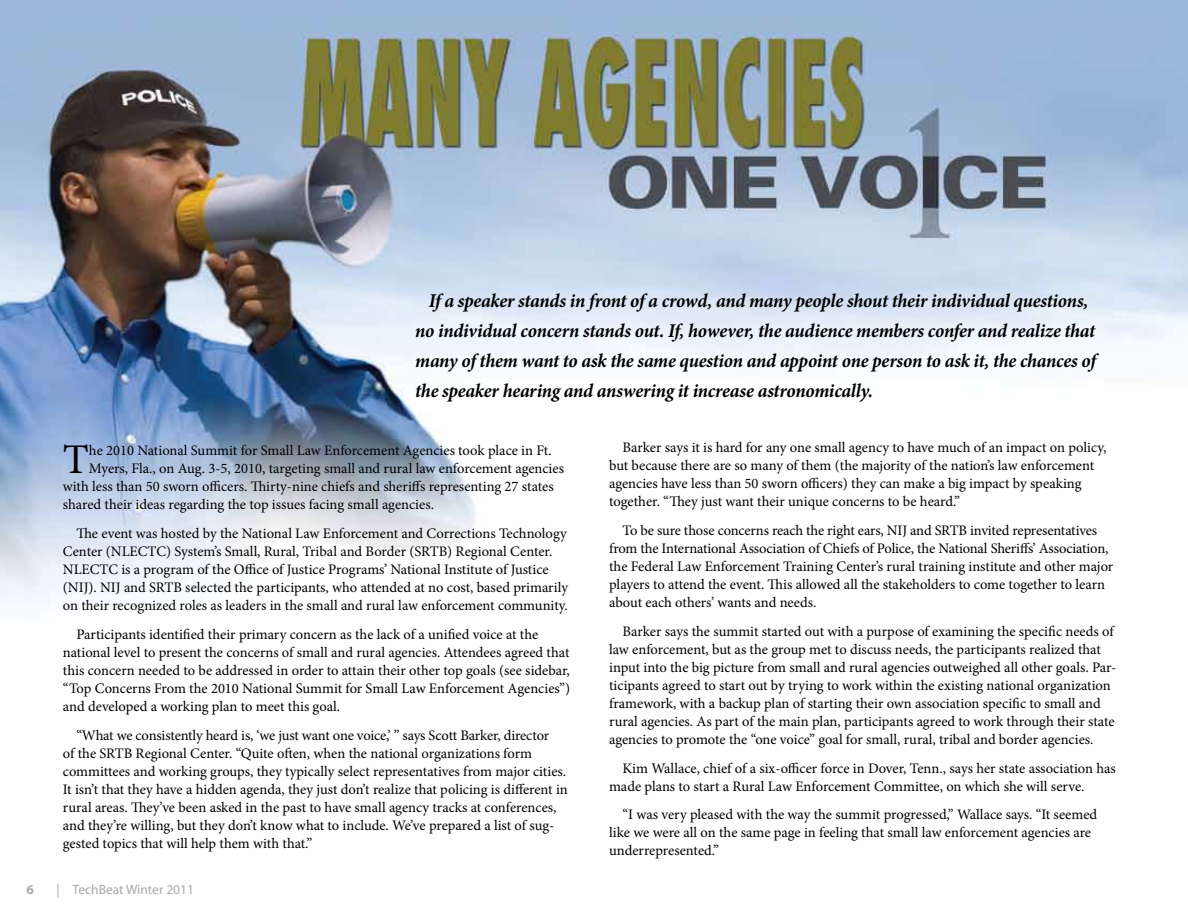
<style>
.page{position:relative;width:1188px;height:918px;background:#fff}
.page>*{position:absolute;margin:0;border:0;box-sizing:border-box;transform-origin:0 0}
.t1{font:42.3px "Minion Pro";color:#000}
.t2{font:italic 700 19.5px/30px "Minion Pro";letter-spacing:-.015em;color:#000;scale:.96 1}
.t3{font:14.55px/18px "Minion Pro";letter-spacing:-.005em;color:#000}
.t4{font:13.5px "Myriad Pro";color:#a7a9ac}
.t5{font:700 13.5px "Myriad Pro";color:#a7a9ac}
</style>
<div class="page">
<img style="left:0;top:0;width:1188px;height:603px">
<h3 class="t2" style="left:415px;top:286px;width:716px;text-indent:13px">Ifa speaker stands in front ofa crowd, and many people shout their individual questions, no individual concern stands out. If, however, the audience members confer and realize that many ofthem want to ask the same question and appoint one person to ask it, the chances of the speaker hearing and answering it increase astronomically.</h3>
<p class="t1" style="left:63px;top:431px;width:28px">T</p>
<p class="t3" style="left:89px;top:442px;width:464px">he 2010 National Summit for Small Law Enforcement Agencies took place in Ft.</p>
<p class="t3" style="left:89px;top:460px;width:477px">Myers, Fla., on Aug. 3-5, 2010, targeting small and rural law enforcement agencies</p>
<p class="t3" style="left:63px;top:478px;width:492px">with less than 50 sworn ofcers. Tirty-nine chiefs and sherifs representing 27 states</p>
<p class="t3" style="left:63px;top:496px;width:373px">shared their ideas regarding the top issues facing small agencies.</p>
<p class="t3" style="left:63px;top:524px;width:507px;text-indent:14px">Te event was hosted by the National Law Enforcement and Corrections Technology Center (NLECTC) System’s Small, Rural, Tribal and Border (SRTB) Regional Center.<br>NLECTC is a program of the Ofce of Justice Programs’ National Institute of Justice (NIJ). NIJ and SRTB selected the participants, who attended at no cost, based primarily on their recognized roles as leaders in the small and rural law enforcement community.</p>
<p class="t3" style="left:63px;top:625px;width:509px;text-indent:14px">Participants identifed their primary concern as the lack of a unifed voice at the national level to present the concerns of small and rural agencies. Attendees agreed that this concern needed to be addressed in order to attain their other top goals (see sidebar, “Top Concerns From the 2010 National Summit for Small Law Enforcement Agencies”) and developed a working plan to meet this goal.</p>
<p class="t3" style="left:63px;top:726px;width:506px;text-indent:14px">“What we consistently heard is, ‘we just want one voice,’ ” says Scott Barker, director<br>of the SRTB Regional Center. “Quite ofen, when the national organizations form committees and working groups, they typically select representatives from major cities.<br>It isn’t that they have a hidden agenda, they just don’t realize that policing is diferent in rural areas. Tey’ve been asked in the past to have small agency tracks at conferences, and they’re willing, but they don’t know what to include. We’ve prepared a list of sug&shy;gested topics that will help them with that.”</p>
<p class="t5" style="left:26px;top:881px;width:9px">6</p>
<p class="t4" style="left:56px;top:881px;width:139px">| TechBeat Winter 2011</p>
<p class="t3" style="left:609px;top:439px;width:499px;text-indent:14px">Barker says it is hard for any one small agency to have much of an impact on policy, but because there are so many of them (the majority of the nation’s law enforcement agencies have less than 50 sworn ofcers) they can make a big impact by speaking together. “Tey just want their unique concerns to be heard.”</p>
<p class="t3" style="left:609px;top:521px;width:506px;text-indent:14px">To be sure those concerns reach the right ears, NIJ and SRTB invited representatives from the International Association of Chiefs of Police, the National Sherifs’ Association, the Federal Law Enforcement Training Center’s rural training institute and other major players to attend the event. Tis allowed all the stakeholders to come together to learn about each others’ wants and needs.</p>
<p class="t3" style="left:609px;top:622px;width:509px;text-indent:14px">Barker says the summit started out with a purpose of examining the specifc needs of law enforcement, but as the group met to discuss needs, the participants realized that input into the big picture from small and rural agencies outweighed all other goals. Par&shy;ticipants agreed to start out by trying to work within the existing national organization framework, with a backup plan of starting their own association specifc to small and rural agencies. As part of the main plan, participants agreed to work through their state agencies to promote the “one voice” goal for small, rural, tribal and border agencies.</p>
<p class="t3" style="left:609px;top:759px;width:508px;text-indent:14px">Kim Wallace, chief of a six-ofcer force in Dover, Tenn., says her state association has made plans to start a Rural Law Enforcement Committee, on which she will serve.</p>
<p class="t3" style="left:609px;top:806px;width:490px;text-indent:14px">“I was very pleased with the way the summit progressed,” Wallace says. “It seemed like we were all on the same page in feeling that small law enforcement agencies are underrepresented.”</p>
</div>
